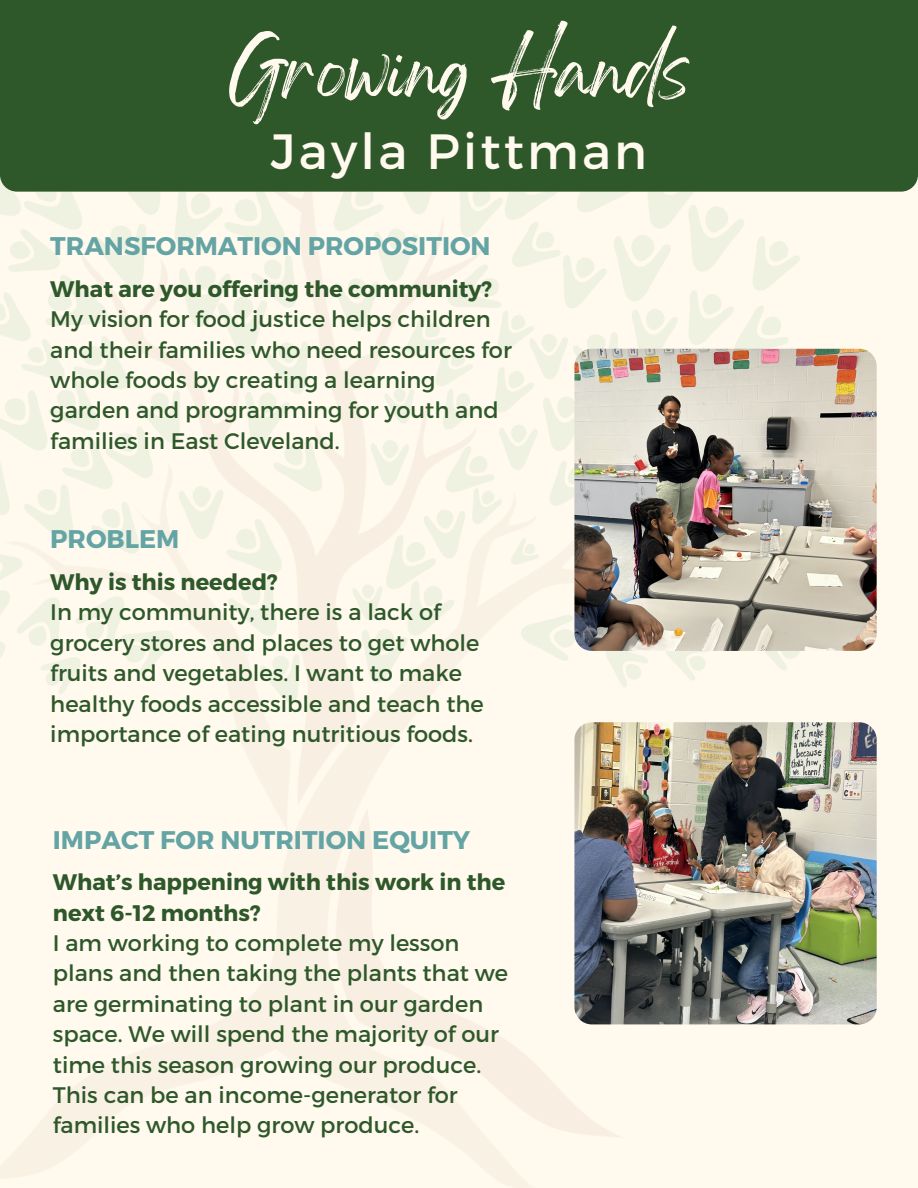
<style>
.page{position:relative;width:918px;height:1188px;background:#fff9ee}
.page>*{position:absolute;margin:0;border:0;box-sizing:border-box;transform-origin:0 0}
.t1{font:55.2px "Gellatio";color:#fff9ee}
.t2{font:49.5px "Montserrat";letter-spacing:.065em;color:#fff9ee}
.t3{font:700 25.5px "Montserrat";color:#64a4a4}
.t4{font:22.5px/30.3px "Montserrat";color:#2e582a}
.t5{font:700 22.5px/30.3px "Montserrat";color:#2e582a}
</style>
<div class="page">
<div style="left:0;top:0;width:918px;height:192px;background:#2e582a"></div>
<img style="left:574px;top:349px;width:303px;height:302px;border-radius:17px">
<img style="left:574px;top:722px;width:303px;height:302px;border-radius:17px">
<p class="t1" style="left:228px;top:58px;width:463px">Growing Hands</p>
<p class="t2" style="left:271px;top:119px;width:378px">Jayla Pittman</p>
<p class="t3" style="left:50px;top:230px;width:442px">TRANSFORMATION PROPOSITION</p>
<p class="t5" style="left:50px;top:273px;width:443px">What are you offering the community?</p>
<p class="t4" style="left:50px;top:303px;width:463px">My vision for food justice helps children and their families who need resources for whole foods by creating a learning garden and programming for youth and families in East Cleveland.</p>
<p class="t3" style="left:50px;top:523px;width:131px">PROBLEM</p>
<p class="t5" style="left:50px;top:566px;width:229px">Why is this needed?</p>
<p class="t4" style="left:50px;top:596px;width:435px">In my community, there is a lack of grocery stores and places to get whole fruits and vegetables. I want to make healthy foods accessible and teach the importance of eating nutritious foods.</p>
<p class="t3" style="left:53px;top:824px;width:419px">IMPACT FOR NUTRITION EQUITY</p>
<p class="t5" style="left:53px;top:866px;width:454px">What’s happening with this work in the next 6-12 months?</p>
<p class="t4" style="left:53px;top:927px;width:457px">I am working to complete my lesson plans and then taking the plants that we are germinating to plant in our garden space. We will spend the majority of our time this season growing our produce.<br>This can be an income-generator for families who help grow produce.</p>
</div>
